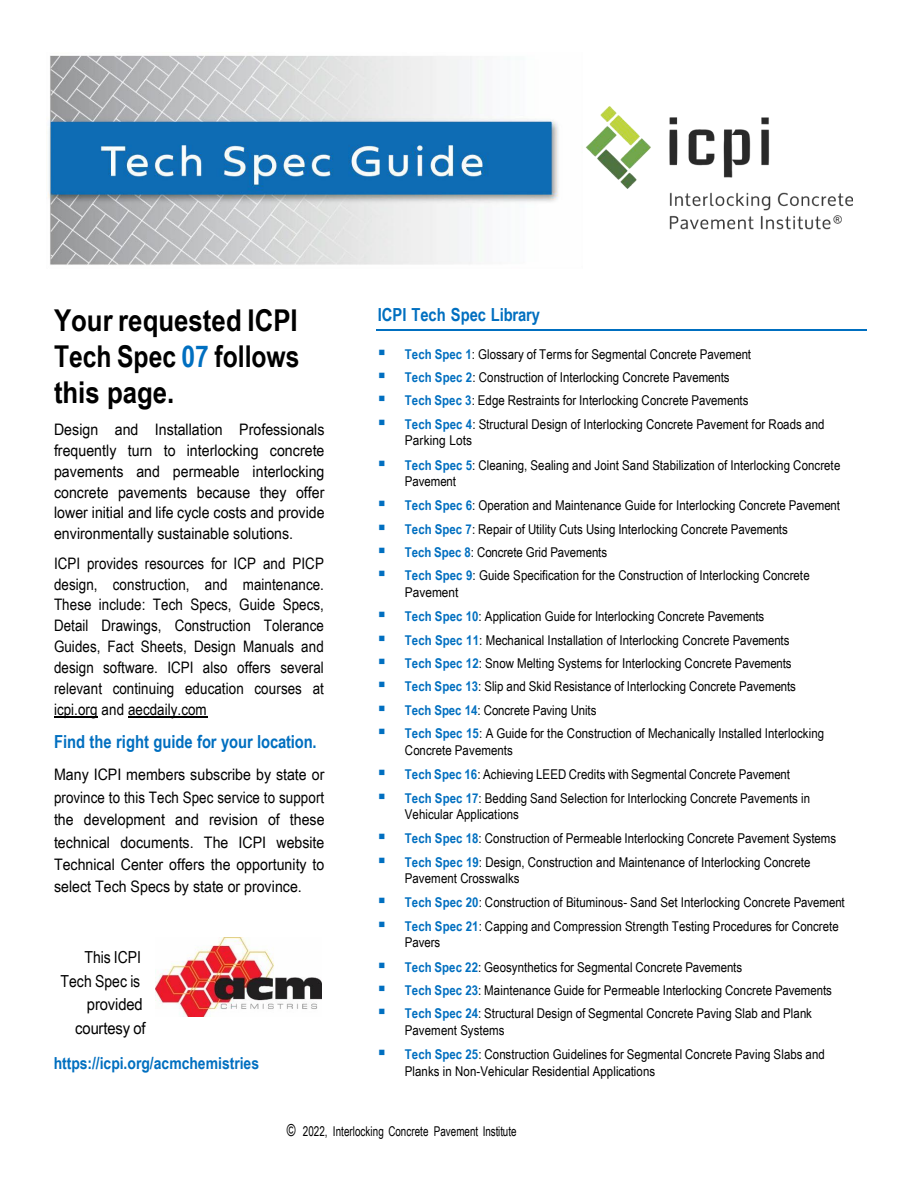
<style>
.page{position:relative;width:918px;height:1188px;background:#fff}
.page>*{position:absolute;margin:0;border:0;box-sizing:border-box;transform-origin:0 0}
.t1{font:700 30px/36.2px "Arial Narrow";color:#000;text-align:justify;scale:1.05 1}
.t2{font:700 18px "Arial Narrow";color:#006fc0}
.t3{font:700 16.5px "Arial Narrow";color:#006fc0}
.t4{font:16.5px/23.4px "Arial Narrow";letter-spacing:-.005em;color:#000;text-align:right}
.t5{font:16.5px/23.4px "Arial Narrow";letter-spacing:-.005em;color:#000;text-align:center;scale:1.09 1}
.t6{font:15.9px/20.7px "Arial Narrow";color:#000;text-align:justify;scale:1.09 1}
.t7{font:15.9px/20.9px "Arial Narrow";color:#000;text-align:justify}
.t8{font:13.5px/16.4px "Arial Narrow";letter-spacing:.005em;color:#000;scale:1.04 1}
.t9{font:13.5px "Arial Narrow";letter-spacing:.005em;color:#000;scale:.89 1}
.s1{color:#006fc0}
.s2{font-weight:700;color:#006fc0}
.s3{font-size:16.5px}
</style>
<div class="page">
<hr style="left:54px;top:716px;width:44px;height:1px;background:#000">
<hr style="left:128px;top:716px;width:79px;height:1px;background:#000">
<img style="left:48px;top:55px;width:805px;height:210px">
<hr style="left:376px;top:329px;width:490px;height:1px;background:#006fc0">
<img style="left:156px;top:938px;width:165px;height:78px">
<p class="t1" style="left:54px;top:302px;width:235px">Your requested ICPI Tech Spec <span class="s1">07</span> follows this page.</p>
<p class="t6" style="left:54px;top:419px;width:250px">Design and Installation Professionals frequently turn to interlocking concrete pavements and permeable interlocking concrete pavements because they offer lower initial and life cycle costs and provide environmentally sustainable solutions.</p>
<p class="t7" style="left:54px;top:553px;width:272px">ICPI provides resources for ICP and PICP design, construction, and maintenance.<br>These include: Tech Specs, Guide Specs, Detail Drawings, Construction Tolerance Guides, Fact Sheets, Design Manuals and design software. ICPI also offers several relevant continuing education courses at icpi.org and aecdaily.com</p>
<h1 class="t2" style="left:54px;top:731px;width:264px">Find the right guide for your location.</h1>
<p class="t6" style="left:54px;top:763px;width:250px;line-height:22.4px">Many ICPI members subscribe by state or province to this Tech Spec service to support the development and revision of these technical documents. The ICPI website Technical Center offers the opportunity to select Tech Specs by state or province.</p>
<p class="t4" style="left:60px;top:945px;width:82px">This ICPI<br>Tech Spec is</p>
<p class="t5" style="left:75px;top:992px;width:66px">provided courtesy of</p>
<p class="t3" style="left:54px;top:1053px;width:207px">https://icpi.org/acmchemistries</p>
<h1 class="t2" style="left:378px;top:304px;width:164px">ICPI Tech Spec Library</h1>
<p class="t8" style="left:378px;top:346px;width:360px"><span class="s1">▪</span> <span class="s2">Tech Spec 1</span>: Glossary of Terms for Segmental Concrete Pavement</p>
<p class="t8" style="left:378px;top:369px;width:340px"><span class="s1">▪</span> <span class="s2">Tech Spec 2</span>: Construction of Interlocking Concrete Pavements</p>
<p class="t8" style="left:378px;top:392px;width:358px"><span class="s1">▪</span> <span class="s2">Tech Spec 3</span>: Edge Restraints for Interlocking Concrete Pavements</p>
<p class="t8" style="left:405px;top:416px;width:405px;text-indent:-27px"><span class="s1">▪</span> <span class="s2">Tech Spec 4</span>: Structural Design of Interlocking Concrete Pavement for Roads and<br>Parking Lots</p>
<p class="t8" style="left:405px;top:456px;width:420px;line-height:16.8px;text-indent:-27px"><span class="s1">▪</span> <span class="s2">Tech Spec 5</span>: Cleaning, Sealing and Joint Sand Stabilization of Interlocking Concrete<br>Pavement</p>
<p class="t8" style="left:378px;top:497px;width:446px"><span class="s1">▪</span> <span class="s2">Tech Spec 6</span>: Operation and Maintenance Guide for Interlocking Concrete Pavement</p>
<p class="t8" style="left:378px;top:521px;width:396px"><span class="s1">▪</span> <span class="s2">Tech Spec 7</span>: Repair of Utility Cuts Using Interlocking Concrete Pavements</p>
<p class="t8" style="left:378px;top:544px;width:222px"><span class="s1">▪</span> <span class="s2">Tech Spec 8</span>: Concrete Grid Pavements</p>
<p class="t8" style="left:405px;top:567px;width:391px;text-indent:-27px"><span class="s1">▪</span> <span class="s2">Tech Spec 9</span>: Guide Specification for the Construction of Interlocking Concrete<br>Pavement</p>
<p class="t8" style="left:378px;top:608px;width:373px"><span class="s1">▪</span> <span class="s2">Tech Spec 10</span>: Application Guide for Interlocking Concrete Pavements</p>
<p class="t8" style="left:378px;top:632px;width:397px"><span class="s1">▪</span> <span class="s2">Tech Spec 11</span>: Mechanical Installation of Interlocking Concrete Pavements</p>
<p class="t8" style="left:378px;top:655px;width:399px"><span class="s1">▪</span> <span class="s2">Tech Spec 12</span>: Snow Melting Systems for Interlocking Concrete Pavements</p>
<p class="t8" style="left:378px;top:678px;width:404px"><span class="s1">▪</span> <span class="s2">Tech Spec 13</span>: Slip and Skid Resistance of Interlocking Concrete Pavements</p>
<p class="t8" style="left:378px;top:702px;width:212px"><span class="s1">▪</span> <span class="s2">Tech Spec 14</span>: Concrete Paving Units</p>
<p class="t8" style="left:405px;top:725px;width:405px;line-height:16.8px;text-indent:-27px"><span class="s1">▪</span> <span class="s2">Tech Spec 15</span>: A Guide for the Construction of Mechanically Installed Interlocking<br>Concrete Pavements</p>
<p class="t8" style="left:378px;top:766px;width:398px"><span class="s1">▪</span> <span class="s2">Tech Spec 16</span>: Achieving LEED Credits with Segmental Concrete Pavement</p>
<p class="t8" style="left:405px;top:789px;width:391px;text-indent:-27px"><span class="s1">▪</span> <span class="s2">Tech Spec 17</span>: Bedding Sand Selection for Interlocking Concrete Pavements in<br>Vehicular Applications</p>
<p class="t8" style="left:378px;top:830px;width:442px"><span class="s1">▪</span> <span class="s2">Tech Spec 18</span>: Construction of Permeable Interlocking Concrete Pavement Systems</p>
<p class="t8" style="left:405px;top:854px;width:392px;text-indent:-27px"><span class="s1">▪</span> <span class="s2">Tech Spec 19</span>: Design, Construction and Maintenance of Interlocking Concrete<br>Pavement Crosswalks</p>
<p class="t8" style="left:378px;top:894px;width:450px"><span class="s1">▪</span> <span class="s2">Tech Spec 20</span>: Construction of Bituminous- Sand Set Interlocking Concrete Pavement</p>
<p class="t8" style="left:405px;top:918px;width:419px;text-indent:-27px"><span class="s1">▪</span> <span class="s2">Tech Spec 21</span>: Capping and Compression Strength Testing Procedures for Concrete<br>Pavers</p>
<p class="t8" style="left:378px;top:959px;width:352px"><span class="s1">▪</span> <span class="s2">Tech Spec 22</span>: Geosynthetics for Segmental Concrete Pavements</p>
<p class="t8" style="left:378px;top:982px;width:438px"><span class="s1">▪</span> <span class="s2">Tech Spec 23</span>: Maintenance Guide for Permeable Interlocking Concrete Pavements</p>
<p class="t8" style="left:405px;top:1005px;width:393px;text-indent:-27px"><span class="s1">▪</span> <span class="s2">Tech Spec 24</span>: Structural Design of Segmental Concrete Paving Slab and Plank<br>Pavement Systems</p>
<p class="t8" style="left:405px;top:1046px;width:405px;text-indent:-27px"><span class="s1">▪</span> <span class="s2">Tech Spec 25</span>: Construction Guidelines for Segmental Concrete Paving Slabs and<br>Planks in Non-Vehicular Residential Applications</p>
<p class="t9" style="left:287px;top:1123px;width:260px"><span class="s3">©</span> 2022, Interlocking Concrete Pavement Institute</p>
</div>
